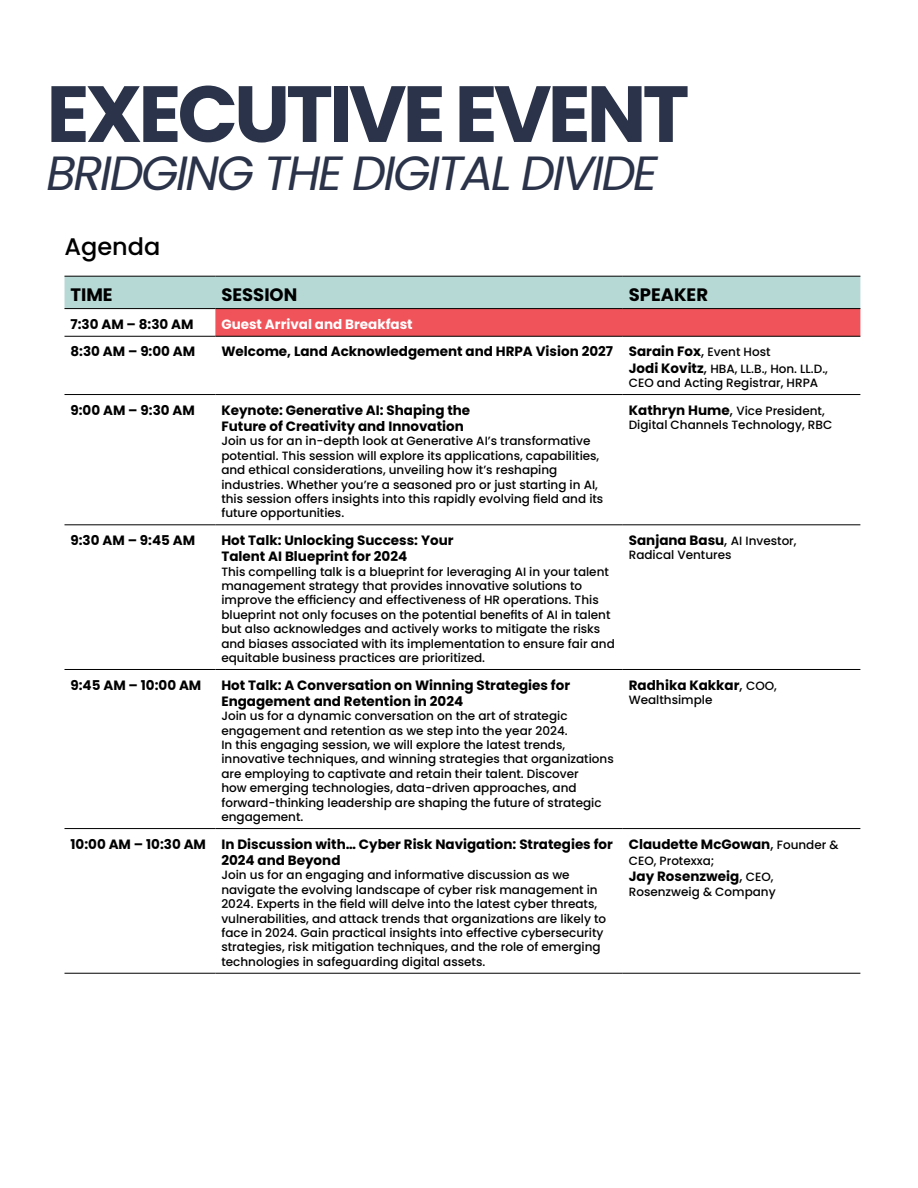
<style>
.page{position:relative;width:918px;height:1188px;background:#fff}
.page>*{position:absolute;margin:0;border:0;box-sizing:border-box;transform-origin:0 0}
.t1{font:700 79.5px "Poppins";letter-spacing:-.05em;color:#2a3349}
.t2{font:italic 48px "Poppins";letter-spacing:-.05em;color:#2a3349}
.t3{font:500 24px "Poppins";color:#000}
.t4{font:700 18px "Poppins";color:#000}
.t5{font:700 13.5px/16.2px "Poppins";color:#000}
.t6{font:700 13.5px "Poppins";color:#fff}
.t7{font:500 12px/14.4px "Poppins";color:#000}
.s1{font-weight:500}
.s2{font-weight:500;font-size:12px}
.s3{font-weight:700;font-size:13.5px}
.s4{font-size:13.5px}
</style>
<div class="page">
<svg style="left:64px;top:277px;width:796px;height:59px;background:#d0a9aa"></svg>
<hr style="left:64px;top:276px;width:151px;height:1px;background:#000">
<hr style="left:215px;top:276px;width:408px;height:1px;background:#000">
<hr style="left:623px;top:276px;width:237px;height:1px;background:#000">
<hr style="left:64px;top:308px;width:151px;height:1px;background:#000">
<hr style="left:215px;top:308px;width:408px;height:1px;background:#000">
<hr style="left:623px;top:308px;width:237px;height:1px;background:#000">
<hr style="left:64px;top:336px;width:151px;height:1px;background:#000">
<hr style="left:215px;top:336px;width:408px;height:1px;background:#000">
<hr style="left:623px;top:336px;width:237px;height:1px;background:#000">
<hr style="left:64px;top:394px;width:151px;height:1px;background:#000">
<hr style="left:215px;top:394px;width:408px;height:1px;background:#000">
<hr style="left:623px;top:394px;width:237px;height:1px;background:#000">
<hr style="left:64px;top:525px;width:151px;height:1px;background:#000">
<hr style="left:215px;top:525px;width:408px;height:1px;background:#000">
<hr style="left:623px;top:525px;width:237px;height:1px;background:#000">
<hr style="left:64px;top:669px;width:151px;height:1px;background:#000">
<hr style="left:215px;top:669px;width:408px;height:1px;background:#000">
<hr style="left:623px;top:669px;width:237px;height:1px;background:#000">
<hr style="left:64px;top:828px;width:151px;height:1px;background:#000">
<hr style="left:215px;top:828px;width:408px;height:1px;background:#000">
<hr style="left:623px;top:828px;width:237px;height:1px;background:#000">
<hr style="left:64px;top:973px;width:151px;height:1px;background:#000">
<hr style="left:215px;top:973px;width:408px;height:1px;background:#000">
<hr style="left:623px;top:973px;width:237px;height:1px;background:#000">
<h1 class="t1" style="left:46px;top:58px;width:644px">EXECUTIVE EVENT</h1>
<h2 class="t2" style="left:46px;top:140px;width:613px">BRIDGING THE DIGITAL DIVIDE</h2>
<h3 class="t3" style="left:64px;top:230px;width:97px">Agenda</h3>
<h3 class="t4" style="left:70px;top:282px;width:44px">TIME</h3>
<h3 class="t4" style="left:221px;top:282px;width:77px">SESSION</h3>
<h3 class="t4" style="left:629px;top:282px;width:81px">SPEAKER</h3>
<p class="t5" style="left:70px;top:316px;width:125px">7:30 AM – 8:30 AM</p>
<p class="t6" style="left:221px;top:315px;width:193px">Guest Arrival and Breakfast</p>
<p class="t5" style="left:70px;top:344px;width:126px">8:30 AM – 9:00 AM</p>
<p class="t5" style="left:221px;top:344px;width:551px">Welcome, Land Acknowledgement and HRPA Vision 2027 Sarain Fox<span class="s1">,</span> <span class="s2">Event Host</span></p>
<p class="t7" style="left:629px;top:361px;width:201px"><span class="s3">Jodi Kovitz</span><span class="s4">,</span> HBA, LL.B., Hon. LL.D.,<br>CEO and Acting Registrar, HRPA</p>
<p class="t5" style="left:70px;top:402px;width:126px">9:00 AM – 9:30 AM</p>
<p class="t5" style="left:221px;top:402px;width:250px">Keynote: Generative AI: Shaping the<br>Future of Creativity and Innovation</p>
<p class="t7" style="left:221px;top:434px;width:383px">Join us for an in-depth look at Generative AI’s transformative potential. This session will explore its applications, capabilities, and ethical considerations, unveiling how it’s reshaping industries. Whether you’re a seasoned pro or just starting in AI, this session offers insights into this rapidly evolving field and its future opportunities.</p>
<p class="t7" style="left:629px;top:403px;width:205px"><span class="s3">Kathryn Hume</span><span class="s4">,</span> Vice President,<br>Digital Channels Technology, RBC</p>
<p class="t5" style="left:70px;top:532px;width:126px">9:30 AM – 9:45 AM</p>
<p class="t5" style="left:221px;top:532px;width:234px">Hot Talk: Unlocking Success: Your<br>Talent AI Blueprint for 2024</p>
<p class="t7" style="left:221px;top:564px;width:395px">This compelling talk is a blueprint for leveraging AI in your talent management strategy that provides innovative solutions to improve the efficiency and effectiveness of HR operations. This blueprint not only focuses on the potential benefits of AI in talent but also acknowledges and actively works to mitigate the risks and biases associated with its implementation to ensure fair and equitable business practices are prioritized.</p>
<p class="t5" style="left:70px;top:677px;width:132px">9:45 AM – 10:00 AM</p>
<p class="t5" style="left:221px;top:677px;width:350px">Hot Talk: A Conversation on Winning Strategies for<br>Engagement and Retention in 2024</p>
<p class="t7" style="left:221px;top:709px;width:394px">Join us for a dynamic conversation on the art of strategic engagement and retention as we step into the year 2024.<br>In this engaging session, we will explore the latest trends, innovative techniques, and winning strategies that organizations are employing to captivate and retain their talent. Discover<br>how emerging technologies, data-driven approaches, and forward-thinking leadership are shaping the future of strategic engagement.</p>
<p class="t5" style="left:221px;top:836px;width:393px;text-indent:-151px">10:00 AM – 10:30 AM In Discussion with… Cyber Risk Navigation: Strategies for<br>2024 and Beyond</p>
<p class="t7" style="left:221px;top:868px;width:386px">Join us for an engaging and informative discussion as we navigate the evolving landscape of cyber risk management in 2024. Experts in the field will delve into the latest cyber threats, vulnerabilities, and attack trends that organizations are likely to face in 2024. Gain practical insights into effective cybersecurity strategies, risk mitigation techniques, and the role of emerging technologies in safeguarding digital assets.</p>
<p class="t5" style="left:629px;top:532px;width:169px">Sanjana Basu<span class="s1">,</span> <span class="s2">AI Investor,</span></p>
<p class="t7" style="left:629px;top:548px;width:104px">Radical Ventures</p>
<p class="t5" style="left:629px;top:677px;width:150px">Radhika Kakkar<span class="s1">,</span> <span class="s2">COO,</span></p>
<p class="t7" style="left:629px;top:693px;width:85px">Wealthsimple</p>
<p class="t5" style="left:629px;top:836px;width:211px">Claudette McGowan<span class="s1">,</span> <span class="s2">Founder &amp;</span></p>
<p class="t7" style="left:629px;top:854px;width:87px">CEO, Protexxa;</p>
<p class="t5" style="left:629px;top:868px;width:146px">Jay Rosenzweig<span class="s1">,</span> <span class="s2">CEO,</span></p>
<p class="t7" style="left:629px;top:884px;width:148px">Rosenzweig &amp; Company</p>
</div>
